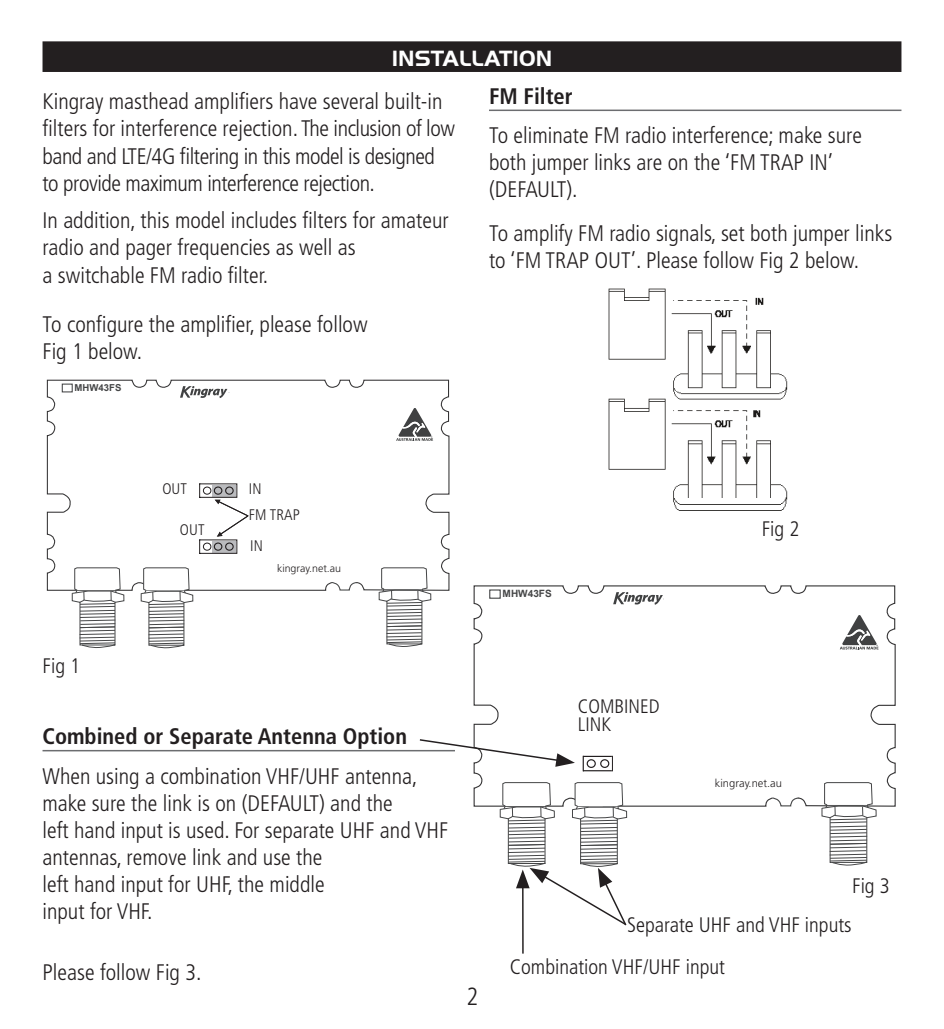
<style>
.page{position:relative;width:944px;height:1029px;background:#fff}
.page>*{position:absolute;margin:0;border:0;box-sizing:border-box;transform-origin:0 0}
.Frutiger_Cond_light{font:300 condensed 24.9px "Frutiger LT";color:#231f20}
.MainTitle_1{font:700 23.1px "Handel Got D";letter-spacing:.005em;color:#fff}
.Frutiger_Cond_light-2{font:300 condensed 22.5px/27px "Frutiger LT";color:#231f20}
.Frutiger_Cond_light-3{font:300 condensed 22.5px/27.6px "Frutiger LT";letter-spacing:-.02em;color:#231f20}
.SubTitle_n{font:700 condensed 22.5px "Frutiger LT";color:#231f20}
.Frutiger_Cond_light-4{font:300 condensed 21px "Frutiger LT";color:#231f20}
.Frutiger_Cond_light-5{font:300 condensed 19.5px/18px "Frutiger LT";color:#231f20}
.t1{font:300 condensed 15.3px "Frutiger LT";letter-spacing:.01em;color:#231f20}
.t2{font:300 11.1px "Frutiger LT";color:#231f20}
.t3{font:300 10.5px "Frutiger LT";color:#231f20}
.t4{font:700 9.9px "Arial";color:#454647}
.t5{font:700 9.6px "Arial";color:#454647}
</style>
<div class="page">
<svg style="left:473px;top:585px;width:423px;height:233px"></svg>
<div style="left:489px;top:589px;width:12px;height:10px;border:1px solid #454647"></div>
<svg style="left:613px;top:592px;width:50px;height:13px"></svg>
<svg style="left:838px;top:613px;width:42px;height:38px"></svg>
<svg style="left:771px;top:797px;width:29px;height:10px"></svg>
<svg style="left:821px;top:782px;width:56px;height:84px"></svg>
<div style="left:43px;top:41px;width:858px;height:31px;background:#231f20"></div>
<hr style="left:43px;top:750px;width:412px;height:1px;background:#6c6d70">
<svg style="left:583px;top:756px;width:30px;height:15px"></svg>
<hr style="left:522px;top:884px;width:2px;height:70px;background:#231f20">
<svg style="left:418px;top:738px;width:157px;height:29px"></svg>
<svg style="left:500px;top:782px;width:128px;height:145px"></svg>
<svg style="left:46px;top:379px;width:404px;height:223px"></svg>
<div style="left:62px;top:384px;width:11px;height:8px;border:1px solid #454647"></div>
<svg style="left:180px;top:386px;width:47px;height:12px"></svg>
<svg style="left:395px;top:407px;width:40px;height:35px"></svg>
<svg style="left:331px;top:581px;width:27px;height:10px"></svg>
<svg style="left:72px;top:567px;width:52px;height:81px"></svg>
<svg style="left:141px;top:567px;width:52px;height:81px"></svg>
<svg style="left:379px;top:567px;width:52px;height:80px"></svg>
<svg style="left:199px;top:482px;width:51px;height:73px"></svg>
<hr style="left:489px;top:110px;width:412px;height:1px;background:#6c6d70">
<img style="left:608px;top:288px;width:180px;height:223px">
<p class="MainTitle_1" style="left:392px;top:45px;width:162px">INSTALLATION</p>
<p class="Frutiger_Cond_light-3" style="left:43px;top:87px;width:414px">Kingray masthead amplifiers have several built-in filters for interference rejection. The inclusion of low band and LTE/4G filtering in this model is designed to provide maximum interference rejection.</p>
<p class="Frutiger_Cond_light-2" style="left:43px;top:206px;width:408px">In addition, this model includes filters for amateur radio and pager frequencies as well as<br>a switchable FM radio filter.</p>
<p class="Frutiger_Cond_light-2" style="left:43px;top:311px;width:327px">To configure the amplifier, please follow<br>Fig 1 below.</p>
<p class="t5" style="left:75px;top:382px;width:48px">MHW43FS</p>
<p class="SubTitle_n" style="left:489px;top:82px;width:85px">FM Filter</p>
<p class="Frutiger_Cond_light-2" style="left:489px;top:122px;width:374px">To eliminate FM radio interference; make sure both jumper links are on the ‘FM TRAP IN’ (DEFAULT).</p>
<p class="Frutiger_Cond_light-2" style="left:489px;top:220px;width:405px">To amplify FM radio signals, set both jumper links to ‘FM TRAP OUT’. Please follow Fig 2 below.</p>
<p class="t1" style="left:162px;top:480px;width:26px">OUT</p>
<p class="t1" style="left:249px;top:480px;width:14px">IN</p>
<p class="t1" style="left:249px;top:506px;width:53px">FM TRAP</p>
<p class="t1" style="left:180px;top:521px;width:26px">OUT</p>
<p class="t1" style="left:250px;top:537px;width:14px">IN</p>
<p class="t3" style="left:277px;top:562px;width:66px">kingray.net.au</p>
<p class="Frutiger_Cond_light-4" style="left:43px;top:654px;width:39px">Fig 1</p>
<p class="SubTitle_n" style="left:43px;top:723px;width:366px">Combined or Separate Antenna Option</p>
<p class="Frutiger_Cond_light-2" style="left:43px;top:763px;width:407px">When using a combination VHF/UHF antenna, make sure the link is on (DEFAULT) and the<br>left hand input is used. For separate UHF and VHF antennas, remove link and use the<br>left hand input for UHF, the middle<br>input for VHF.</p>
<p class="Frutiger_Cond_light-2" style="left:43px;top:959px;width:161px">Please follow Fig 3.</p>
<p class="Frutiger_Cond_light" style="left:467px;top:982px;width:13px">2</p>
<p class="t4" style="left:503px;top:587px;width:51px">MHW43FS</p>
<p class="Frutiger_Cond_light-5" style="left:578px;top:698px;width:83px">COMBINED<br>LINK</p>
<p class="Frutiger_Cond_light-4" style="left:762px;top:517px;width:39px">Fig 2</p>
<p class="t2" style="left:715px;top:777px;width:69px">kingray.net.au</p>
<p class="Frutiger_Cond_light-4" style="left:852px;top:874px;width:39px">Fig 3</p>
<p class="Frutiger_Cond_light-4" style="left:627px;top:913px;width:226px">Separate UHF and VHF inputs</p>
<p class="Frutiger_Cond_light-4" style="left:510px;top:955px;width:217px">Combination VHF/UHF input</p>
</div>
